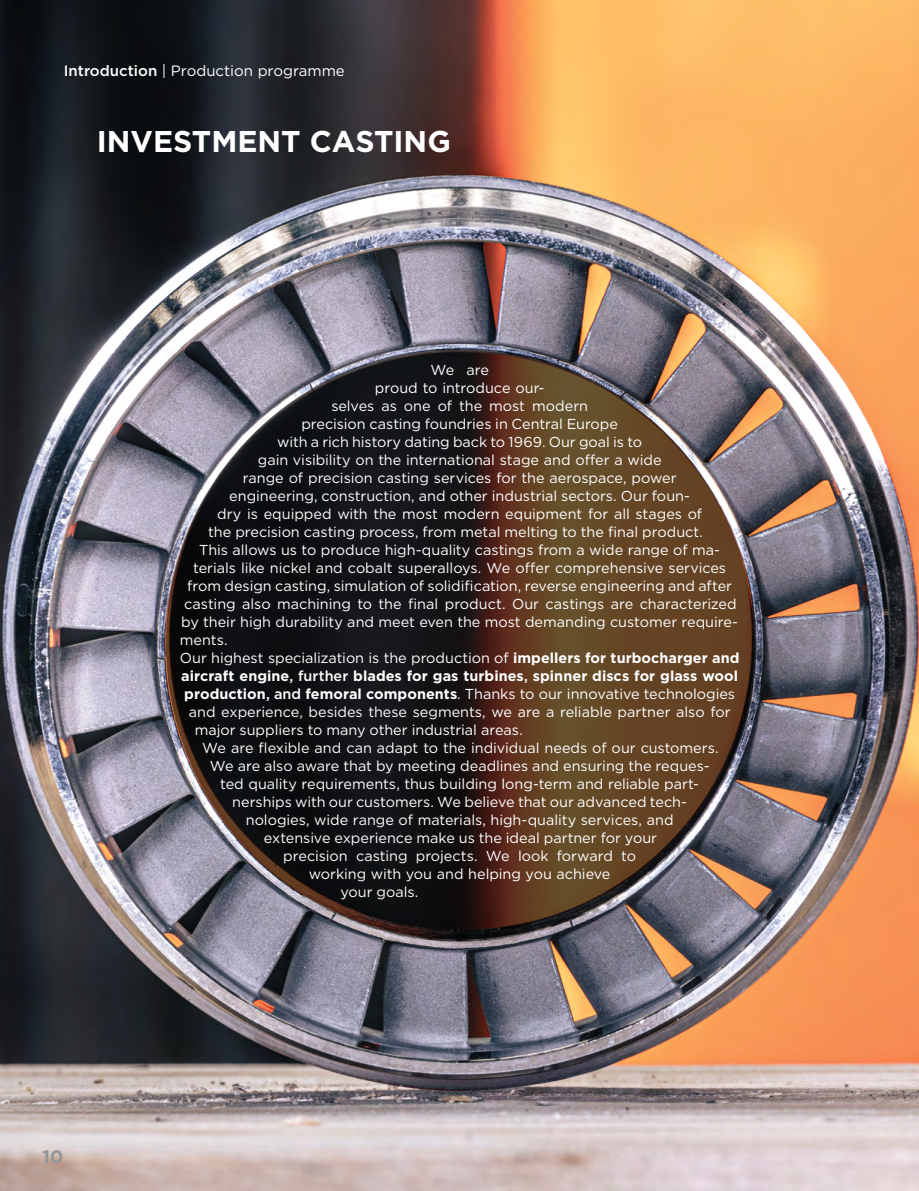
<style>
.page{position:relative;width:919px;height:1191px;background:#fff}
.page>*{position:absolute;margin:0;border:0;box-sizing:border-box;transform-origin:0 0}
.t1{font:700 30px "Gotham";color:#fff}
.t2{font:700 18px "Gotham";color:#939598}
.t3{font:15px "Gotham";color:#fff}
.t4{font:14.4px "Gotham";color:#fff}
.t5{font:700 14.4px "Gotham";letter-spacing:.005em;color:#fff}
.s1{font-weight:500}
.s2{font-weight:700}
</style>
<div class="page">
<img style="left:0;top:0;width:918px;height:1191px">
<svg style="left:166px;top:348px;width:588px;height:593px;background:#35261a"></svg>
<p class="t3" style="left:64px;top:61px;width:282px"><span class="s1">Introduction</span> | Production programme</p>
<h1 class="t1" style="left:97px;top:121px;width:355px">INVESTMENT CASTING</h1>
<p class="t2" style="left:43px;top:1144px;width:22px">10</p>
<p class="t4" style="left:430px;top:361px;width:60px">We are</p>
<p class="t4" style="left:375px;top:379px;width:171px">proud to introduce our-</p>
<p class="t4" style="left:331px;top:397px;width:258px">selves as one of the most modern</p>
<p class="t4" style="left:301px;top:415px;width:318px">precision casting foundries in Central Europe</p>
<p class="t4" style="left:277px;top:433px;width:366px">with a rich history dating back to 1969. Our goal is to</p>
<p class="t4" style="left:258px;top:451px;width:405px">gain visibility on the international stage and offer a wide</p>
<p class="t4" style="left:243px;top:469px;width:435px">range of precision casting services for the aerospace, power</p>
<p class="t4" style="left:229px;top:487px;width:462px">engineering, construction, and other industrial sectors. Our foun-</p>
<p class="t4" style="left:217px;top:505px;width:486px">dry is equipped with the most modern equipment for all stages of</p>
<p class="t4" style="left:208px;top:523px;width:496px">the precision casting process, from metal melting to the final product.</p>
<p class="t4" style="left:199px;top:541px;width:522px">This allows us to produce high-quality castings from a wide range of ma-</p>
<p class="t4" style="left:193px;top:559px;width:534px">terials like nickel and cobalt superalloys. We offer comprehensive services</p>
<p class="t4" style="left:187px;top:577px;width:546px">from design casting, simulation of solidification, reverse engineering and after</p>
<p class="t4" style="left:184px;top:595px;width:554px">casting also machining to the final product. Our castings are characterized</p>
<p class="t4" style="left:181px;top:613px;width:558px">by their high durability and meet even the most demanding customer require-</p>
<p class="t4" style="left:180px;top:631px;width:49px">ments.</p>
<p class="t4" style="left:180px;top:649px;width:561px">Our highest specialization is the production of <span class="s2">impellers for turbocharger and</span></p>
<p class="t5" style="left:181px;top:666px;width:558px">aircraft engine<span class="s1">, further</span> blades for gas turbines<span class="s1">,</span> spinner discs for glass wool</p>
<p class="t4" style="left:184px;top:685px;width:552px"><span class="s2">production</span><span class="s1">, and</span> <span class="s2">femoral components</span>. Thanks to our innovative technologies</p>
<p class="t4" style="left:189px;top:703px;width:543px">and experience, besides these segments, we are a reliable partner also for</p>
<p class="t4" style="left:195px;top:721px;width:329px">major suppliers to many other industrial areas.</p>
<p class="t4" style="left:202px;top:739px;width:517px">We are flexible and can adapt to the individual needs of our customers.</p>
<p class="t4" style="left:210px;top:757px;width:501px">We are also aware that by meeting deadlines and ensuring the reques-</p>
<p class="t4" style="left:220px;top:775px;width:480px">ted quality requirements, thus building long-term and reliable part-</p>
<p class="t4" style="left:232px;top:793px;width:456px">nerships with our customers. We believe that our advanced tech-</p>
<p class="t4" style="left:246px;top:811px;width:429px">nologies, wide range of materials, high-quality services, and</p>
<p class="t4" style="left:264px;top:829px;width:394px">extensive experience make us the ideal partner for your</p>
<p class="t4" style="left:283px;top:847px;width:354px">precision casting projects. We look forward to</p>
<p class="t4" style="left:309px;top:865px;width:303px">working with you and helping you achieve</p>
<p class="t4" style="left:340px;top:883px;width:79px">your goals.</p>
</div>
